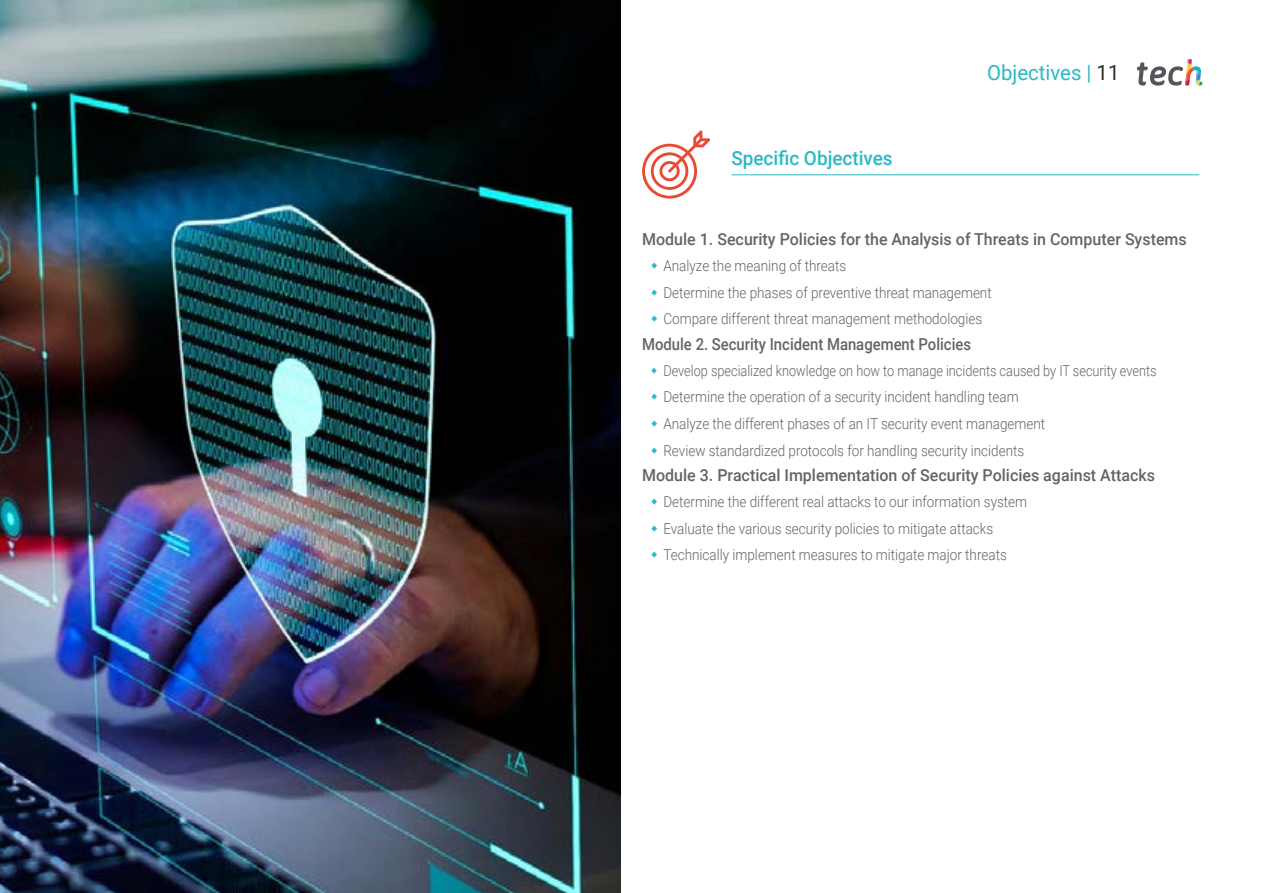
<style>
.page{position:relative;width:1263px;height:893px;background:#fff}
.page>*{position:absolute;margin:0;border:0;box-sizing:border-box;transform-origin:0 0}
.t1{font:21px "Roboto";color:#2db8c5}
.t2{font:500 19.5px "Roboto";color:#2db8c5}
.t3{font:500 16.5px "Roboto";color:#636569}
.t4{font:500 16.5px "Roboto";color:#61646a}
.t5{font:500 16.5px "Roboto";color:#636569;scale:.9 1}
.t6{font:300 15px/26.7px "Roboto";color:#61646a;scale:.9 1}
.t7{font:300 15px/26.7px "Roboto";color:#61646a;scale:.85 1}
.s1{color:#312e20}
</style>
<div class="page">
<svg style="left:1137px;top:59px;width:65px;height:27px"></svg>
<hr style="left:731px;top:174px;width:468px;height:1px;background:#2db8c5">
<svg style="left:642px;top:130px;width:68px;height:69px"></svg>
<img style="left:0;top:0;width:621px;height:893px">
<h2 class="t2" style="left:731px;top:144px;width:163px">Specific Objectives</h2>
<h1 class="t1" style="left:987px;top:57px;width:134px">Objectives | <span class="s1">11</span></h1>
<p class="t3" style="left:642px;top:228px;width:546px">Module 1. Security Policies for the Analysis of Threats in Computer Systems</p>
<p class="t6" style="left:663px;top:252px;width:366px">Analyze the meaning of threats<br>Determine the phases of preventive threat management<br>Compare different threat management methodologies</p>
<p class="t5" style="left:642px;top:332px;width:367px">Module 2. Security Incident Management Policies</p>
<p class="t7" style="left:663px;top:356px;width:582px">Develop specialized knowledge on how to manage incidents caused by IT security events Determine the operation of a security incident handling team<br>Analyze the different phases of an IT security event management<br>Review standardized protocols for handling security incidents</p>
<p class="t4" style="left:642px;top:464px;width:514px">Module 3. Practical Implementation of Security Policies against Attacks</p>
<p class="t6" style="left:663px;top:488px;width:406px">Determine the different real attacks to our information system<br>Evaluate the various security policies to mitigate attacks<br>Technically implement measures to mitigate major threats</p>
</div>
